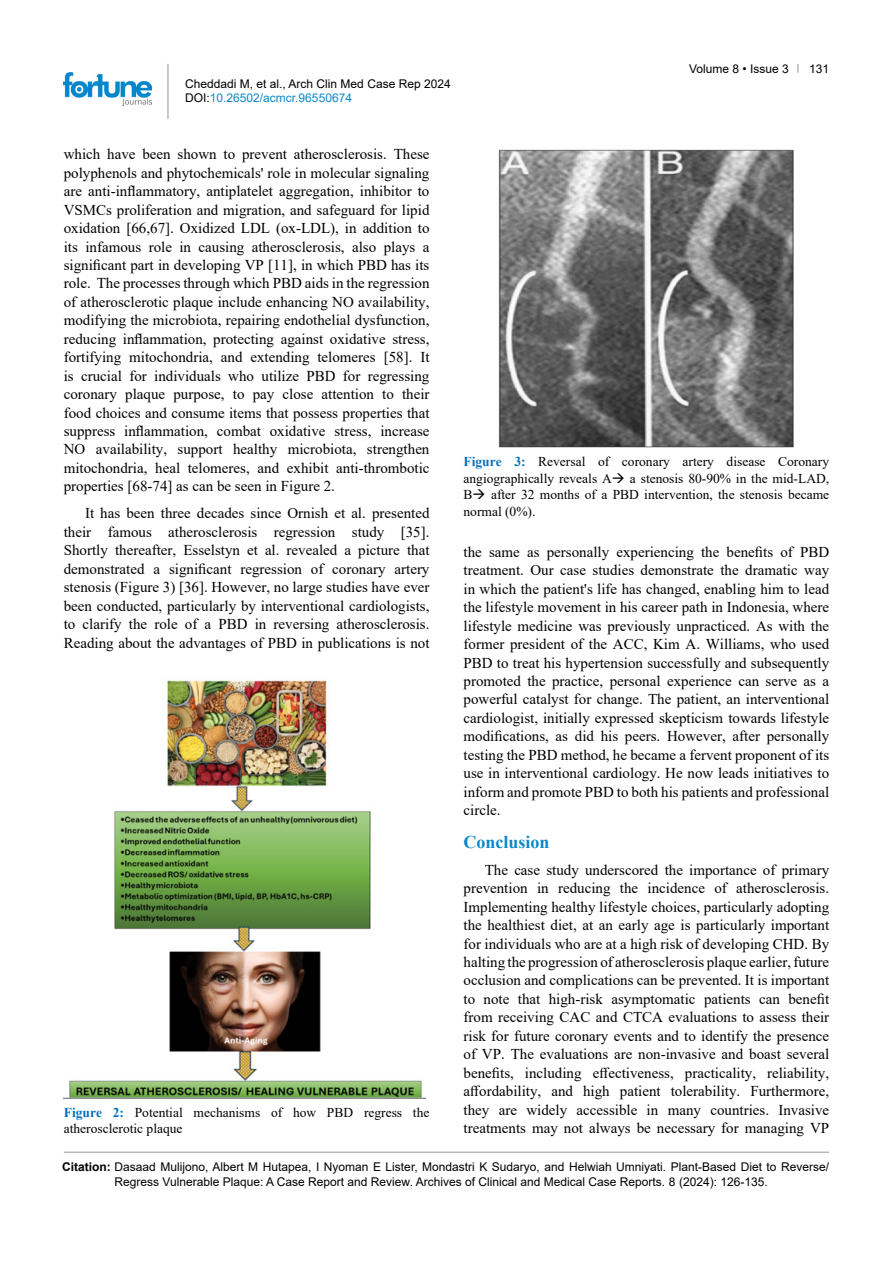
<style>
.page{position:relative;width:893px;height:1263px;background:#fff}
.page>*{position:absolute;margin:0;border:0;box-sizing:border-box;transform-origin:0 0}
.t1{font:700 18px "Times New Roman";color:#0a88ca}
.t2{font:15px/18.5px "Times New Roman";color:#000;text-align:justify}
.t3{font:13.5px/16.5px "Times New Roman";color:#000}
.t4{font:12px/14.4px "Arial";color:#000}
.s1{color:#0a88ca}
.s2{font-weight:700;color:#0070c0}
.s3{font-weight:700}
</style>
<div class="page">
<hr style="left:168px;top:64px;width:1px;height:55px;background:#939598">
<img style="left:64px;top:72px;width:88px;height:33px">
<hr style="left:64px;top:1152px;width:765px;height:1px;background:#939598">
<img style="left:64px;top:680px;width:362px;height:418px">
<img style="left:498px;top:149px;width:296px;height:299px">
<p class="t4" style="left:185px;top:76px;width:267px">Cheddadi M, et al., Arch Clin Med Case Rep 2024<br>DOI:<span class="s1">10.26502/acmcr.96550674</span></p>
<p class="t4" style="left:689px;top:61px;width:101px">Volume 8 • Issue 3</p>
<p class="t4" style="left:809px;top:61px;width:22px">131</p>
<p class="t2" style="left:64px;top:144px;width:367px">which have been shown to prevent atherosclerosis. These polyphenols and phytochemicals' role in molecular signaling are anti-inflammatory, antiplatelet aggregation, inhibitor to VSMCs proliferation and migration, and safeguard for lipid oxidation [66,67]. Oxidized LDL (ox-LDL), in addition to its infamous role in causing atherosclerosis, also plays a significant part in developing VP [11], in which PBD has its role. The processes through which PBD aids in the regression of atherosclerotic plaque include enhancing NO availability, modifying the microbiota, repairing endothelial dysfunction, reducing inflammation, protecting against oxidative stress, fortifying mitochondria, and extending telomeres [58]. It is crucial for individuals who utilize PBD for regressing coronary plaque purpose, to pay close attention to their food choices and consume items that possess properties that suppress inflammation, combat oxidative stress, increase NO availability, support healthy microbiota, strengthen mitochondria, heal telomeres, and exhibit anti-thrombotic properties [68-74] as can be seen in Figure 2.</p>
<p class="t2" style="left:64px;top:504px;width:367px;text-indent:21px">It has been three decades since Ornish et al. presented their famous atherosclerosis regression study [35].<br>Shortly thereafter, Esselstyn et al. revealed a picture that demonstrated a significant regression of coronary artery stenosis (Figure 3) [36]. However, no large studies have ever been conducted, particularly by interventional cardiologists, to clarify the role of a PBD in reversing atherosclerosis.<br>Reading about the advantages of PBD in publications is not</p>
<p class="t3" style="left:64px;top:1103px;width:367px"><span class="s2">Figure 2:</span> Potential mechanisms of how PBD regress the atherosclerotic plaque</p>
<p class="t3" style="left:463px;top:453px;width:367px;text-align:justify"><span class="s2">Figure 3:</span> Reversal of coronary artery disease Coronary angiographically reveals A→ a stenosis 80-90% in the mid-LAD, B→ after 32 months of a PBD intervention, the stenosis became normal (0%).</p>
<p class="t2" style="left:463px;top:542px;width:367px">the same as personally experiencing the benefits of PBD treatment. Our case studies demonstrate the dramatic way in which the patient's life has changed, enabling him to lead the lifestyle movement in his career path in Indonesia, where lifestyle medicine was previously unpracticed. As with the former president of the ACC, Kim A. Williams, who used PBD to treat his hypertension successfully and subsequently promoted the practice, personal experience can serve as a powerful catalyst for change. The patient, an interventional cardiologist, initially expressed skepticism towards lifestyle modifications, as did his peers. However, after personally testing the PBD method, he became a fervent proponent of its use in interventional cardiology. He now leads initiatives to inform and promote PBD to both his patients and professional circle.</p>
<p class="t1" style="left:463px;top:829px;width:88px">Conclusion</p>
<p class="t2" style="left:463px;top:860px;width:367px;text-indent:21px">The case study underscored the importance of primary prevention in reducing the incidence of atherosclerosis.<br>Implementing healthy lifestyle choices, particularly adopting the healthiest diet, at an early age is particularly important for individuals who are at a high risk of developing CHD. By halting the progression of atherosclerosis plaque earlier, future occlusion and complications can be prevented. It is important to note that high-risk asymptomatic patients can benefit from receiving CAC and CTCA evaluations to assess their risk for future coronary events and to identify the presence of VP. The evaluations are non-invasive and boast several benefits, including effectiveness, practicality, reliability, affordability, and high patient tolerability. Furthermore, they are widely accessible in many countries. Invasive treatments may not always be necessary for managing VP</p>
<p class="t4" style="left:115px;top:1159px;width:716px;line-height:15px;text-indent:-52px"><span class="s3">Citation:</span> Dasaad Mulijono, Albert M Hutapea, I Nyoman E Lister, Mondastri K Sudaryo, and Helwiah Umniyati. Plant-Based Diet to Reverse/<br>Regress Vulnerable Plaque: A Case Report and Review. Archives of Clinical and Medical Case Reports. 8 (2024): 126-135.</p>
</div>
